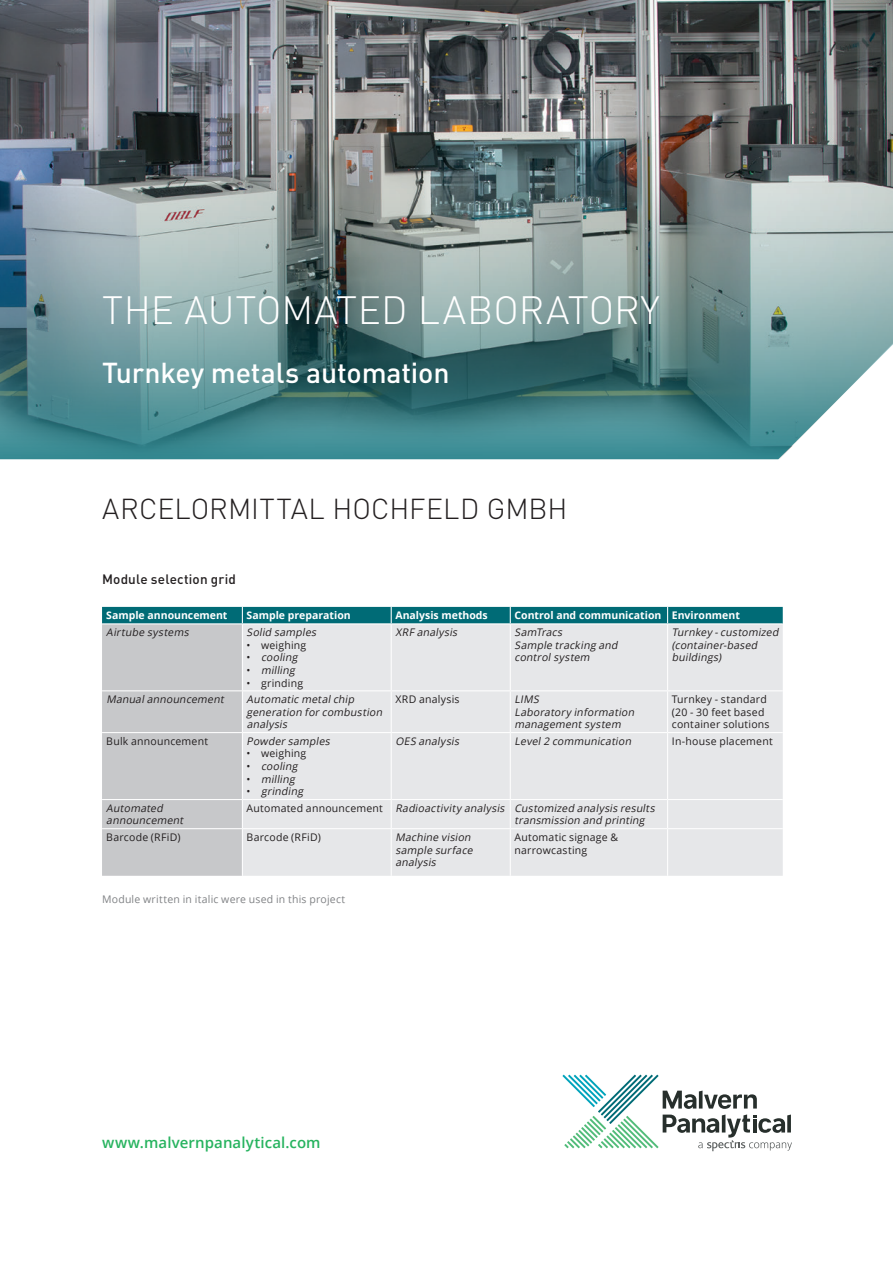
<style>
.page{position:relative;width:893px;height:1263px;background:#fff}
.page>*{position:absolute;margin:0;border:0;box-sizing:border-box;transform-origin:0 0}
.t1{font:300 39px "DIN Pro";color:#fff}
.t2{font:300 28.5px "DIN Pro";color:#231f20}
.t3{font:500 28.5px "DIN Pro";letter-spacing:-.005em;color:#fff}
.t4{font:600 15px "Open Sans";letter-spacing:.005em;color:#27b35f}
.t5{font:500 13.5px "DIN Pro";letter-spacing:.01em;color:#231f20}
.t6{font:italic 10.5px/12.6px "Open Sans";letter-spacing:.035em;color:#231f20}
.t7{font:10.5px/12.6px "Open Sans";letter-spacing:.02em;color:#231f20}
.t8{font:700 10.5px "Open Sans";color:#fff}
.t9{font:10.5px "Open Sans";letter-spacing:.02em;color:#808285}
.s1{font-style:normal}
</style>
<div class="page">
<img style="left:0;top:0;width:893px;height:115px">
<img style="left:0;top:115px;width:893px;height:344px">
<svg style="left:102px;top:607px;width:681px;height:269px;background:#d2dadc"></svg>
<hr style="left:102px;top:828px;width:140px;height:1px;background:#fff">
<hr style="left:242px;top:828px;width:149px;height:1px;background:#fff">
<hr style="left:242px;top:829px;width:1px;height:47px;background:#fff">
<hr style="left:391px;top:828px;width:119px;height:1px;background:#fff">
<hr style="left:391px;top:829px;width:1px;height:47px;background:#fff">
<hr style="left:510px;top:828px;width:158px;height:1px;background:#fff">
<hr style="left:510px;top:829px;width:1px;height:47px;background:#fff">
<hr style="left:668px;top:828px;width:115px;height:1px;background:#fff">
<hr style="left:667px;top:829px;width:1px;height:47px;background:#fff">
<svg style="left:562px;top:1075px;width:230px;height:76px"></svg>
<h1 class="t1" style="left:102px;top:284px;width:559px">THE AUTOMATED LABORATORY</h1>
<h2 class="t3" style="left:102px;top:353px;width:349px">Turnkey metals automation</h2>
<h2 class="t2" style="left:102px;top:490px;width:467px">ARCELORMITTAL HOCHFELD GMBH</h2>
<p class="t5" style="left:102px;top:570px;width:135px">Module selection grid</p>
<p class="t8" style="left:106px;top:608px;width:123px">Sample announcement</p>
<p class="t8" style="left:247px;top:608px;width:106px">Sample preparation</p>
<p class="t8" style="left:395px;top:608px;width:94px">Analysis methods</p>
<p class="t8" style="left:514px;top:608px;width:227px">Control and communication Environment</p>
<p class="t6" style="left:106px;top:626px;width:86px">Airtube systems</p>
<p class="t6" style="left:247px;top:626px;width:74px">Solid samples</p>
<p class="t7" style="left:247px;top:638px;width:61px">• weighing</p>
<p class="t6" style="left:247px;top:651px;width:55px"><span class="s1">•</span> cooling</p>
<p class="t6" style="left:247px;top:664px;width:52px"><span class="s1">•</span> milling</p>
<p class="t7" style="left:247px;top:676px;width:58px">• grinding</p>
<p class="t6" style="left:395px;top:626px;width:66px">XRF analysis</p>
<p class="t6" style="left:514px;top:626px;width:107px">SamTracs<br>Sample tracking and controlsystem</p>
<p class="t6" style="left:672px;top:626px;width:111px">Turnkey -customized (container-based buildings)</p>
<p class="t6" style="left:106px;top:693px;width:121px">Manualannouncement</p>
<p class="t6" style="left:247px;top:693px;width:140px">Automatic metalchip generation forcombustion analysis</p>
<p class="t7" style="left:395px;top:693px;width:66px">XRD analysis</p>
<p class="t6" style="left:514px;top:693px;width:124px">LIMS<br>Laboratory information managementsystem</p>
<p class="t7" style="left:672px;top:693px;width:99px">Turnkey - standard (20 - 30 feet based container solutions</p>
<p class="t7" style="left:106px;top:734px;width:103px">Bulk announcement</p>
<p class="t6" style="left:247px;top:734px;width:87px">Powdersamples</p>
<p class="t7" style="left:247px;top:747px;width:61px">• weighing</p>
<p class="t6" style="left:247px;top:760px;width:55px"><span class="s1">•</span> cooling</p>
<p class="t6" style="left:247px;top:772px;width:52px"><span class="s1">•</span> milling</p>
<p class="t6" style="left:247px;top:785px;width:60px"><span class="s1">•</span> grinding</p>
<p class="t6" style="left:395px;top:734px;width:68px">OES analysis</p>
<p class="t6" style="left:514px;top:734px;width:121px">Level2 communication</p>
<p class="t7" style="left:672px;top:734px;width:102px">In-house placement</p>
<p class="t6" style="left:106px;top:801px;width:81px">Automated announcement</p>
<p class="t6" style="left:514px;top:801px;width:144px;text-indent:-268px"><span class="s1">A u t o m a t e d a n n o u n c e m e n t</span> Radioactivity analysis Customized analysis results transmission and printing</p>
<p class="t7" style="left:106px;top:830px;width:76px">Barcode (RFiD)</p>
<p class="t7" style="left:247px;top:830px;width:76px">Barcode (RFiD)</p>
<p class="t6" style="left:395px;top:830px;width:81px">Machine vision sample surface analysis</p>
<p class="t7" style="left:514px;top:830px;width:105px">Automatic signage &amp; narrowcasting</p>
<p class="t9" style="left:102px;top:892px;width:245px">Module written in italic were used in this project</p>
<h3 class="t4" style="left:102px;top:1132px;width:220px">www.malvernpanalytical.com</h3>
</div>
